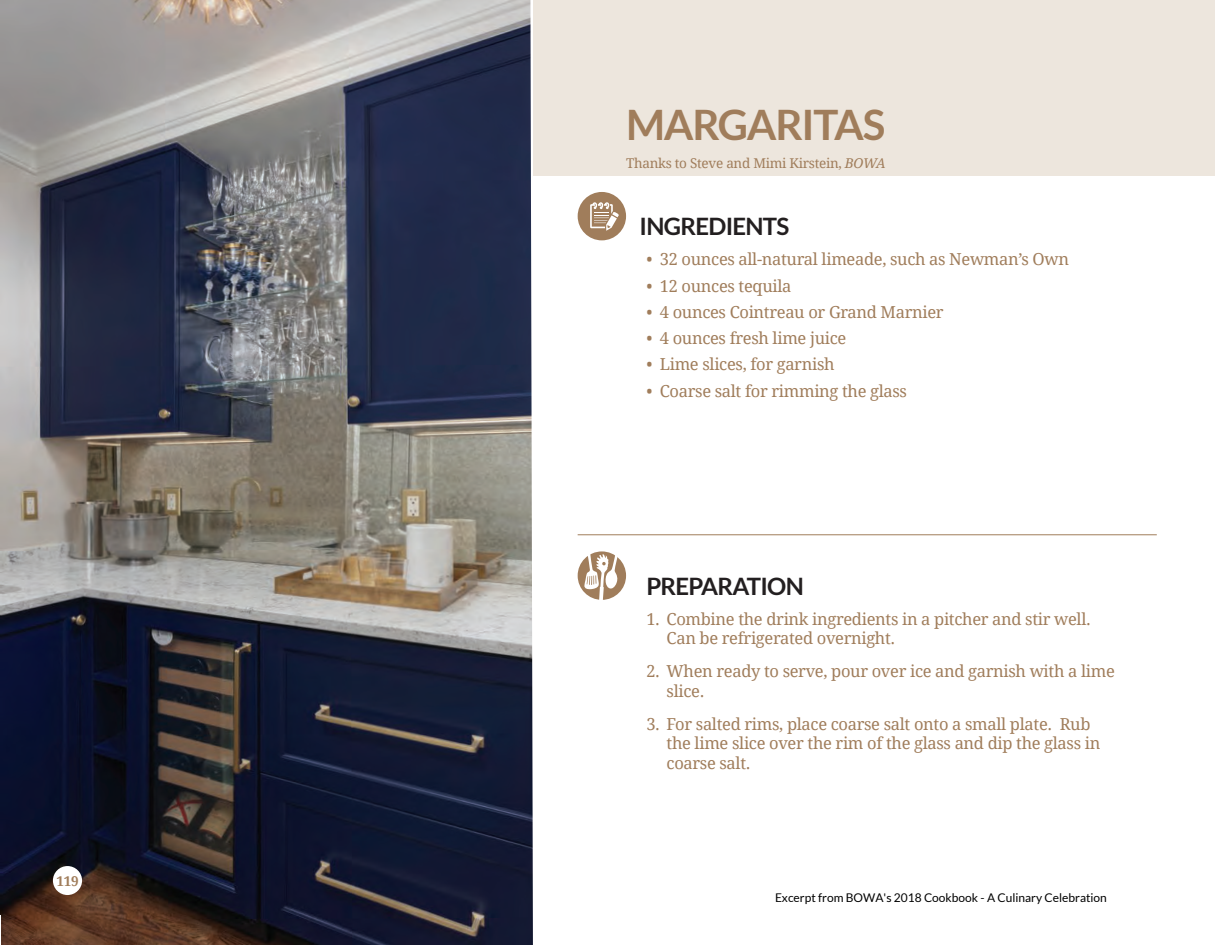
<style>
.page{position:relative;width:1215px;height:945px;background:#fff}
.page>*{position:absolute;margin:0;border:0;box-sizing:border-box;transform-origin:0 0}
.t1{font:700 42px "Lato";letter-spacing:-.03em;color:#a07d5b}
.t2{font:700 24px "Lato";letter-spacing:-.03em;color:#231f20}
.t3{font:16.5px/19.5px "Droid Serif";letter-spacing:-.02em;color:#a07d5b}
.t4{font:13.5px "Droid Serif";letter-spacing:-.02em;color:#a07d5b}
.t5{font:700 13.5px "Droid Serif";color:#a07d5b}
.t6{font:12px "Lato";color:#000}
.s1{font-style:italic}
</style>
<div class="page">
<div style="left:441px;top:0;width:774px;height:175px;background:#ede6dd"></div>
<div style="left:578px;top:192px;width:48px;height:48px;background:#a07d5b;border-radius:50%"></div>
<svg style="left:590px;top:202px;width:29px;height:29px"></svg>
<div style="left:578px;top:551px;width:48px;height:49px;background:#a07d5b;border-radius:50%"></div>
<svg style="left:584px;top:551px;width:38px;height:49px"></svg>
<img style="left:0;top:0;width:533px;height:945px">
<div style="left:53px;top:866px;width:29px;height:29px;background:#fff;border-radius:50%"></div>
<hr style="left:578px;top:534px;width:579px;height:1px;background:#a07d5b">
<p class="t5" style="left:76px;top:870px;width:9px">6</p>
<p class="t5" style="left:56px;top:873px;width:24px">119</p>
<h1 class="t1" style="left:626px;top:101px;width:261px">MARGARITAS</h1>
<p class="t4" style="left:626px;top:155px;width:261px">Thanks to Steve and Mimi Kirstein, <span class="s1">BOWA</span></p>
<h2 class="t2" style="left:640px;top:213px;width:151px">INGREDIENTS</h2>
<p class="t3" style="left:646px;top:250px;width:424px">• 32 ounces all-natural limeade, such as Newman’s Own</p>
<p class="t3" style="left:646px;top:276px;width:147px">• 12 ounces tequila</p>
<p class="t3" style="left:646px;top:302px;width:299px">• 4 ounces Cointreau or Grand Marnier</p>
<p class="t3" style="left:646px;top:329px;width:202px">• 4 ounces fresh lime juice</p>
<p class="t3" style="left:646px;top:355px;width:190px">• Lime slices, for garnish</p>
<p class="t3" style="left:646px;top:381px;width:262px">• Coarse salt for rimming the glass</p>
<h2 class="t2" style="left:646px;top:572px;width:159px">PREPARATION</h2>
<p class="t3" style="left:667px;top:609px;width:426px;text-indent:-20px">1. Combine the drink ingredients in a pitcher and stir well.<br>Can be refrigerated overnight.</p>
<p class="t3" style="left:667px;top:662px;width:450px;text-indent:-20px">2. When ready to serve, pour over ice and garnish with a lime slice.</p>
<p class="t3" style="left:667px;top:714px;width:435px;text-indent:-20px">3. For salted rims, place coarse salt onto a small plate. Rub the lime slice over the rim of the glass and dip the glass in coarse salt.</p>
<p class="t6" style="left:775px;top:891px;width:333px">Excerpt from BOWA's 2018 Cookbook - A Culinary Celebration</p>
</div>
